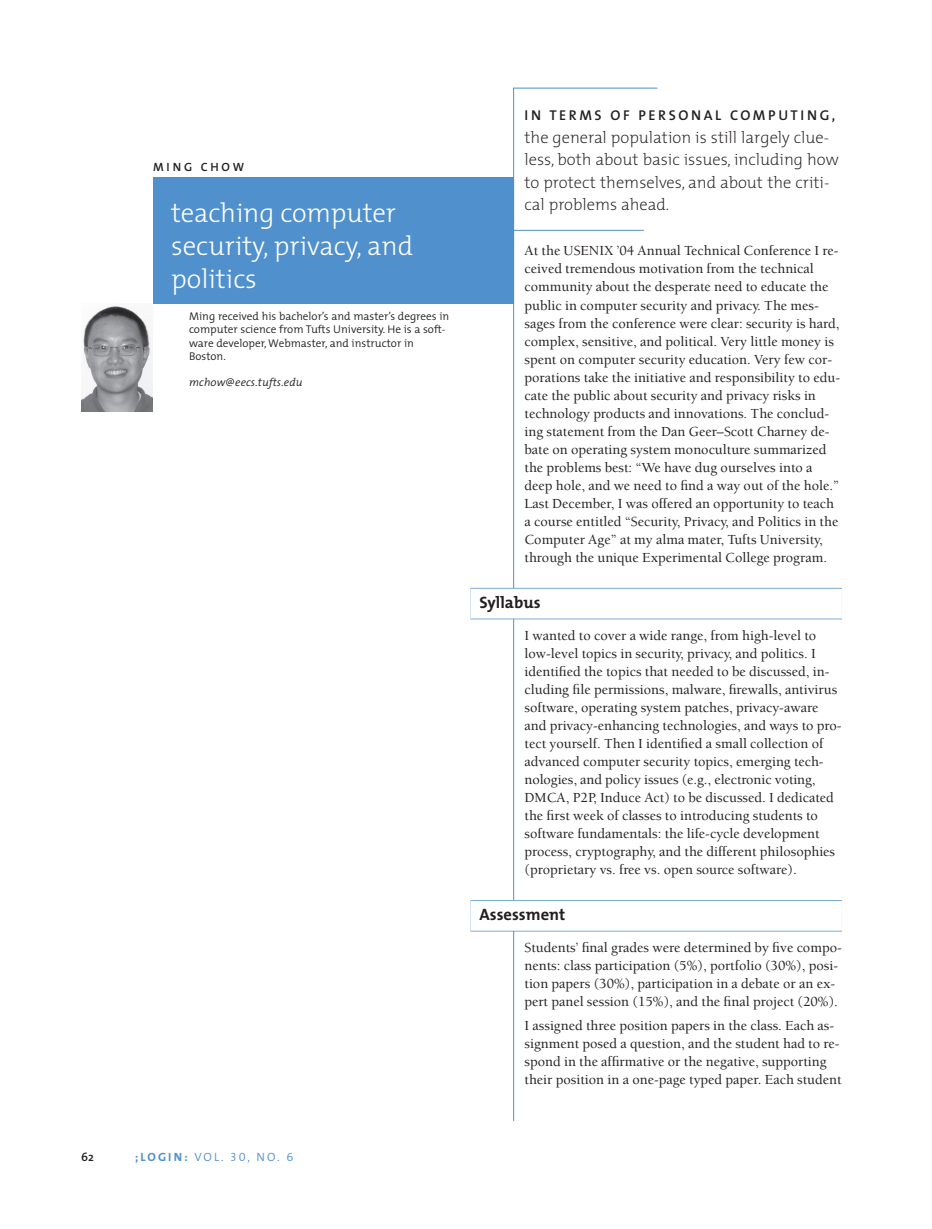
<style>
.page{position:relative;width:932px;height:1229px;background:#fff}
.page>*{position:absolute;margin:0;border:0;box-sizing:border-box;transform-origin:0 0}
.t1{font:300 27px/33px "The Mix";color:#fff}
.t2{font:200 16.5px/22.5px "The Mix";color:#231f20}
.t3{font:700 16.5px "The Mix";color:#231f20}
.t4{font:500 14.25px/18px "Berkeley";color:#231f20}
.t5{font:600 14.25px "The Mix";letter-spacing:.185em;color:#231f20}
.t6{font:12px "The Mix Semi Light Caps";letter-spacing:.175em;color:#5090cc}
.t7{font:12px "The Mix Semi Bold Caps";letter-spacing:.235em;color:#231f20}
.t8{font:600 12px "The Mix";color:#231f20}
.t9{font:300 11.25px/13.5px "The Mix";color:#231f20}
.t10{font:italic 300 11.25px "The Mix";letter-spacing:.01em;color:#231f20}
.s1{font-family:"The Mix Bold Caps"}
</style>
<div class="page">
<div style="left:153px;top:177px;width:361px;height:126px;background:#5090cc"></div>
<hr style="left:513px;top:88px;width:1px;height:1032px;background:#5090cc">
<hr style="left:513px;top:88px;width:144px;height:1px;background:#5090cc">
<img style="left:81px;top:306px;width:72px;height:105px">
<hr style="left:506px;top:230px;width:138px;height:1px;background:#5090cc">
<div style="left:470px;top:588px;width:372px;height:31px;background:#bdd5ec"></div>
<div style="left:470px;top:588px;width:372px;height:30px;background:#fff"></div>
<div style="left:470px;top:900px;width:372px;height:31px;background:#d3e3f2"></div>
<div style="left:470px;top:900px;width:372px;height:30px;background:#fff"></div>
<p class="t7" style="left:153px;top:163px;width:92px">MING CHOW</p>
<h1 class="t1" style="left:171px;top:200px;width:243px">teaching computer security, privacy, and politics</h1>
<p class="t9" style="left:189px;top:310px;width:262px">Ming received his bachelor’s and master’s degrees in computer science from Tufts University. He is a soft&shy;ware developer, Webmaster, and instructor in Boston.</p>
<p class="t10" style="left:189px;top:378px;width:115px">mchow@eecs.tufts.edu</p>
<p class="t8" style="left:81px;top:1153px;width:14px">62</p>
<p class="t6" style="left:135px;top:1153px;width:160px"><span class="s1">;LOGIN:</span> VOL. 30, NO. 6</p>
<p class="t5" style="left:524px;top:111px;width:312px">IN TERMS OF PERSONAL COMPUTING,</p>
<p class="t2" style="left:524px;top:128px;width:316px">the general population is still largely clue&shy;less, both about basic issues, including how to protect themselves, and about the criti&shy;cal problems ahead.</p>
<p class="t4" style="left:524px;top:243px;width:317px">At the USENIX ’04 Annual Technical Conference I re&shy;ceived tremendous motivation from the technical community about the desperate need to educate the public in computer security and privacy. The mes&shy;sages from the conference were clear: security is hard, complex, sensitive, and political. Very little money is spent on computer security education. Very few cor&shy;porations take the initiative and responsibility to edu&shy;cate the public about security and privacy risks in technology products and innovations. The conclud&shy;ing statement from the Dan Geer–Scott Charney de&shy;bate on operating system monoculture summarized the problems best: “We have dug ourselves into a deep hole, and we need to find a way out of the hole.” Last December, I was offered an opportunity to teach a course entitled “Security, Privacy, and Politics in the Computer Age” at my alma mater, Tufts University, through the unique Experimental College program.</p>
<p class="t3" style="left:479px;top:596px;width:63px">Syllabus</p>
<p class="t4" style="left:524px;top:627px;width:319px">I wanted to cover a wide range, from high-level to low-level topics in security, privacy, and politics. I identified the topics that needed to be discussed, in&shy;cluding file permissions, malware, firewalls, antivirus software, operating system patches, privacy-aware and privacy-enhancing technologies, and ways to pro&shy;tect yourself. Then I identified a small collection of advanced computer security topics, emerging tech&shy;nologies, and policy issues (e.g., electronic voting, DMCA, P2P, Induce Act) to be discussed. I dedicated the first week of classes to introducing students to software fundamentals: the life-cycle development process, cryptography, and the different philosophies (proprietary vs. free vs. open source software).</p>
<p class="t3" style="left:479px;top:908px;width:87px">Assessment</p>
<p class="t4" style="left:524px;top:939px;width:319px">Students’ final grades were determined by five compo&shy;nents: class participation (5%), portfolio (30%), posi&shy;tion papers (30%), participation in a debate or an ex&shy;pert panel session (15%), and the final project (20%).</p>
<p class="t4" style="left:524px;top:1017px;width:318px">I assigned three position papers in the class. Each as&shy;signment posed a question, and the student had to re&shy;spond in the affirmative or the negative, supporting their position in a one-page typed paper. Each student</p>
</div>
